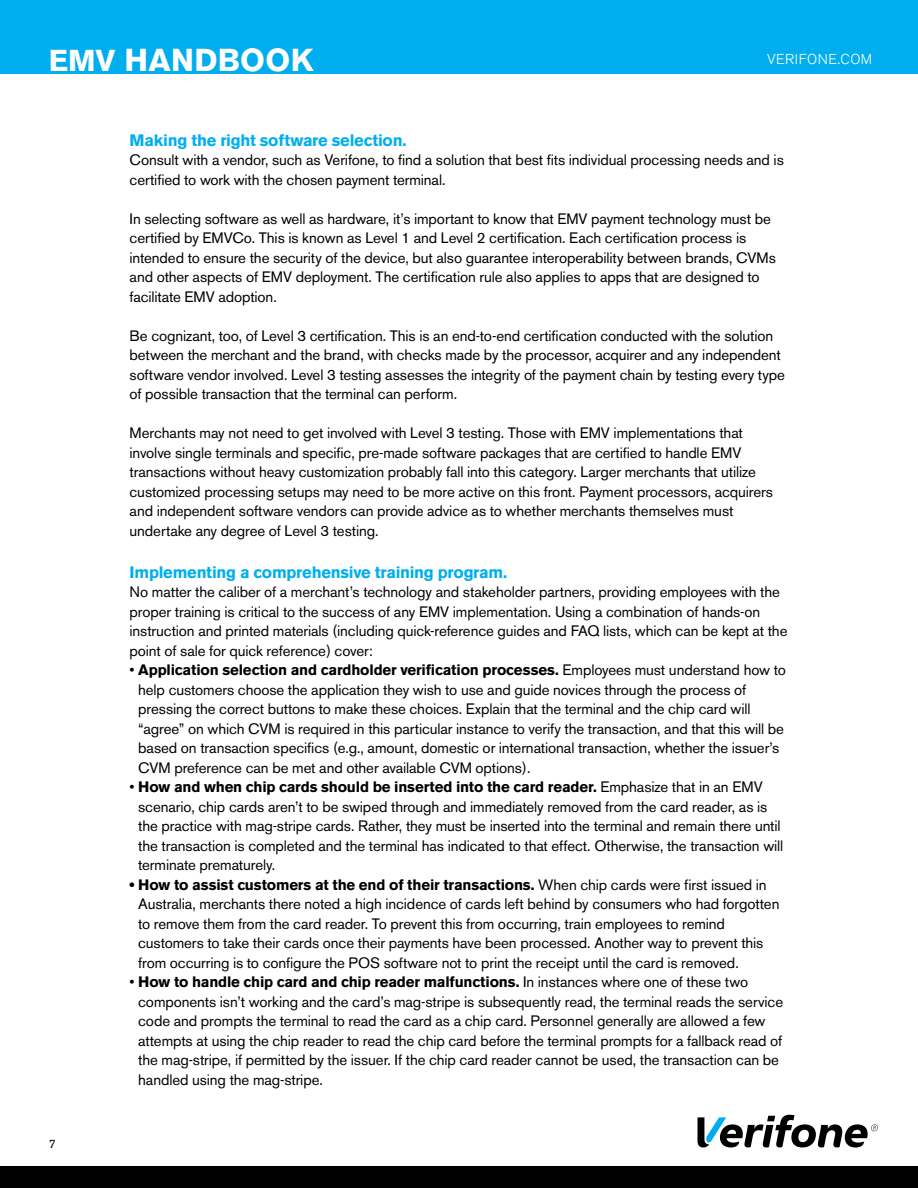
<style>
.page{position:relative;width:918px;height:1188px;background:#fff}
.page>*{position:absolute;margin:0;border:0;box-sizing:border-box;transform-origin:0 0}
.t1{font:700 31.5px "Akzidenz Grotesk BE";letter-spacing:.01em;color:#fff}
.t2{font:700 16.5px "Akzidenz Grotesk BE";letter-spacing:-.015em;color:#00aeef}
.t3{font:15px/19.5px "Akzidenz Grotesk BE";letter-spacing:-.005em;color:#000}
.t4{font:300 14.25px "Akzidenz Grotesk BE";letter-spacing:.035em;color:#fff}
.t5{font:12px "Akzidenz Grotesk BE";color:#000}
.s1{font-size:30px}
.s2{font-weight:700}
</style>
<div class="page">
<svg style="left:698px;top:1115px;width:180px;height:33px"></svg>
<div style="left:0;top:0;width:918px;height:74px;background:#00aeef"></div>
<div style="left:0;top:1166px;width:918px;height:22px;background:#000"></div>
<h1 class="t1" style="left:49px;top:42px;width:266px"><span class="s1">EMV</span> HANDBOOK</h1>
<p class="t4" style="left:767px;top:51px;width:107px">VERIFONE.COM</p>
<p class="t5" style="left:49px;top:1137px;width:8px">7</p>
<p class="t2" style="left:130px;top:130px;width:279px">Making the right software selection.</p>
<p class="t3" style="left:130px;top:150px;width:656px">Consult with a vendor, such as Verifone, to find a solution that best fits individual processing needs and is certified to work with the chosen payment terminal.</p>
<p class="t3" style="left:130px;top:209px;width:648px">In selecting software as well as hardware, it’s important to know that EMV payment technology must be certified by EMVCo. This is known as Level 1 and Level 2 certification. Each certification process is intended to ensure the security of the device, but also guarantee interoperability between brands, CVMs and other aspects of EMV deployment. The certification rule also applies to apps that are designed to facilitate EMV adoption.</p>
<p class="t3" style="left:130px;top:326px;width:657px">Be cognizant, too, of Level 3 certification. This is an end-to-end certification conducted with the solution between the merchant and the brand, with checks made by the processor, acquirer and any independent software vendor involved. Level 3 testing assesses the integrity of the payment chain by testing every type of possible transaction that the terminal can perform.</p>
<p class="t3" style="left:130px;top:423px;width:645px">Merchants may not need to get involved with Level 3 testing. Those with EMV implementations that involve single terminals and specific, pre-made software packages that are certified to handle EMV transactions without heavy customization probably fall into this category. Larger merchants that utilize customized processing setups may need to be more active on this front. Payment processors, acquirers and independent software vendors can provide advice as to whether merchants themselves must undertake any degree of Level 3 testing.</p>
<p class="t2" style="left:130px;top:562px;width:379px">Implementing a comprehensive training program.</p>
<p class="t3" style="left:130px;top:582px;width:659px">No matter the caliber of a merchant’s technology and stakeholder partners, providing employees with the proper training is critical to the success of any EMV implementation. Using a combination of hands-on instruction and printed materials (including quick-reference guides and FAQ lists, which can be kept at the point of sale for quick reference) cover:</p>
<p class="t3" style="left:138px;top:660px;width:649px;text-indent:-9px">• <span class="s2">Application selection and cardholder verification processes.</span> Employees must understand how to help customers choose the application they wish to use and guide novices through the process of pressing the correct buttons to make these choices. Explain that the terminal and the chip card will “agree” on which CVM is required in this particular instance to verify the transaction, and that this will be based on transaction specifics (e.g., amount, domestic or international transaction, whether the issuer’s CVM preference can be met and other available CVM options).</p>
<p class="t3" style="left:138px;top:777px;width:647px;text-indent:-9px">• <span class="s2">How and when chip cards should be inserted into the card reader.</span> Emphasize that in an EMV scenario, chip cards aren’t to be swiped through and immediately removed from the card reader, as is the practice with mag-stripe cards. Rather, they must be inserted into the terminal and remain there until the transaction is completed and the terminal has indicated to that effect. Otherwise, the transaction will terminate prematurely.</p>
<p class="t3" style="left:138px;top:875px;width:643px;text-indent:-9px"><span class="s2">• How to assist customers at the end of their transactions.</span> When chip cards were first issued in Australia, merchants there noted a high incidence of cards left behind by consumers who had forgotten to remove them from the card reader. To prevent this from occurring, train employees to remind customers to take their cards once their payments have been processed. Another way to prevent this from occurring is to configure the POS software not to print the receipt until the card is removed.</p>
<p class="t3" style="left:138px;top:972px;width:646px;text-indent:-9px">• <span class="s2">How to handle chip card and chip reader malfunctions.</span> In instances where one of these two components isn’t working and the card’s mag-stripe is subsequently read, the terminal reads the service code and prompts the terminal to read the card as a chip card. Personnel generally are allowed a few attempts at using the chip reader to read the chip card before the terminal prompts for a fallback read of the mag-stripe, if permitted by the issuer. If the chip card reader cannot be used, the transaction can be handled using the mag-stripe.</p>
</div>
